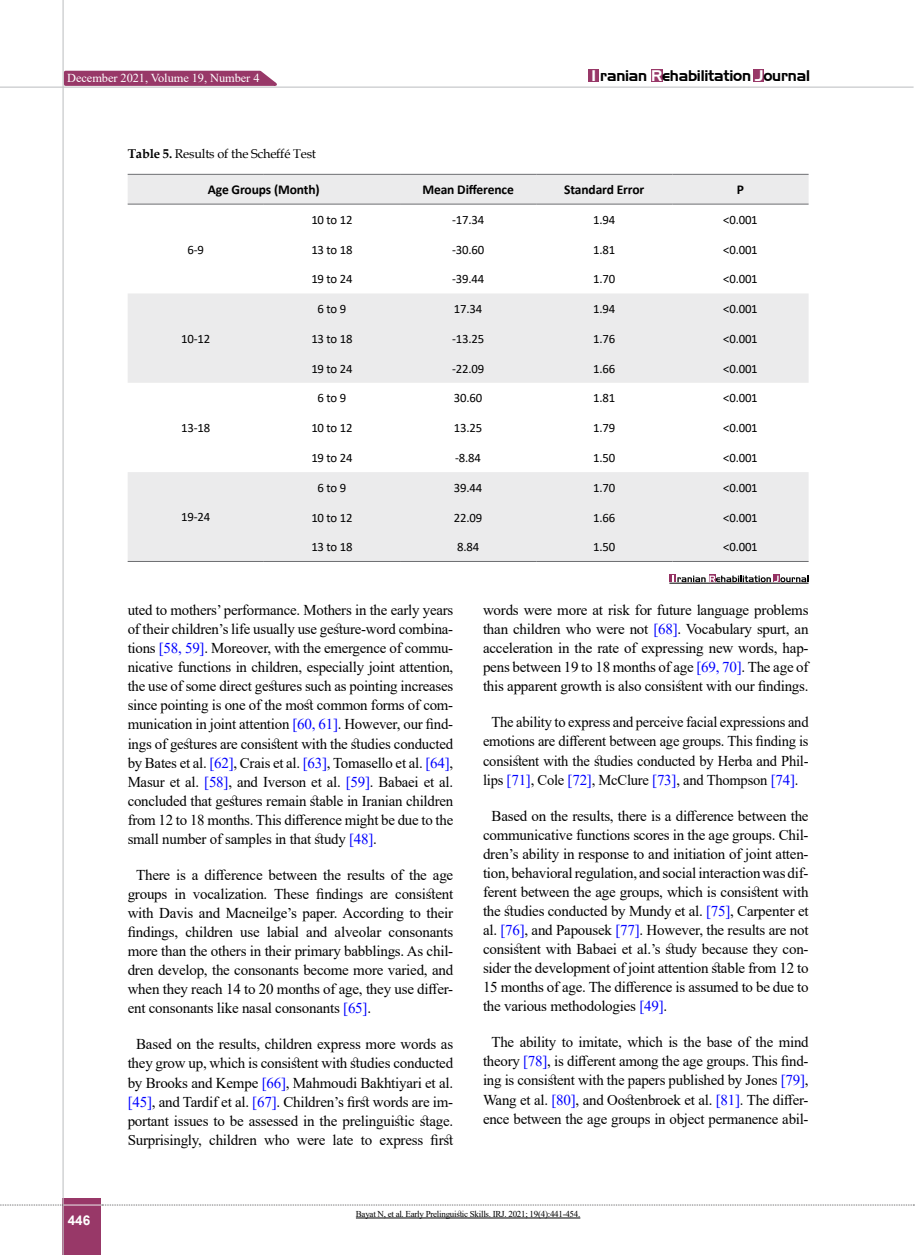
<style>
.page{position:relative;width:915px;height:1255px;background:#fff}
.page>*{position:absolute;margin:0;border:0;box-sizing:border-box;transform-origin:0 0}
.t1{font:15px/19px "Times New Roman";letter-spacing:-.015em;color:#000;text-align:justify}
.t2{font:15px "Aero Regular SWFTE";letter-spacing:-.015em;color:#000}
.t3{font:700 13.5px "Calibri";letter-spacing:-.01em;color:#000}
.t4{font:700 13.5px "Arial";color:#fff}
.t5{font:12.75px "Calibri";letter-spacing:-.015em;color:#000}
.t6{font:12.75px "Book Antiqua";letter-spacing:-.015em;color:#000}
.t7{font:12.15px "Times New Roman";letter-spacing:-.005em;color:#fff}
.t8{font:9px "Times New Roman";letter-spacing:-.03em;color:#000}
.s1{color:#fff}
.s2{font-weight:700}
.s3{color:#00f}
</style>
<div class="page">
<div style="left:63px;top:1198px;width:38px;height:56px;background:#983868"></div>
<hr style="left:62px;top:0;width:2px;height:1254px;background:#c2c4c6">
<hr style="left:63px;top:1204px;width:38px;height:1px;background:#ebebec">
<svg style="left:0;top:1204px;width:63px;height:1px"></svg>
<svg style="left:102px;top:1204px;width:812px;height:1px"></svg>
<div style="left:588px;top:69px;width:10px;height:13px;background:#983868"></div>
<div style="left:650px;top:69px;width:12px;height:13px;background:#983868"></div>
<div style="left:752px;top:69px;width:11px;height:13px;background:#983868"></div>
<svg style="left:62px;top:69px;width:222px;height:18px;background:#ac6187"></svg>
<hr style="left:0;top:87px;width:913px;height:1px;background:#c2c4c6">
<svg style="left:128px;top:175px;width:680px;height:386px;fill:#ebebec"></svg>
<hr style="left:128px;top:561px;width:136px;height:1px;background:#6d6e71">
<hr style="left:264px;top:561px;width:136px;height:1px;background:#6d6e71">
<hr style="left:400px;top:561px;width:136px;height:1px;background:#6d6e71">
<hr style="left:536px;top:561px;width:136px;height:1px;background:#6d6e71">
<hr style="left:672px;top:561px;width:136px;height:1px;background:#6d6e71">
<hr style="left:128px;top:174px;width:136px;height:1px;background:#6d6e71">
<hr style="left:264px;top:174px;width:136px;height:1px;background:#6d6e71">
<hr style="left:400px;top:174px;width:136px;height:1px;background:#6d6e71">
<hr style="left:536px;top:174px;width:136px;height:1px;background:#6d6e71">
<hr style="left:672px;top:174px;width:136px;height:1px;background:#6d6e71">
<hr style="left:128px;top:204px;width:136px;height:1px;background:#6d6e71">
<hr style="left:264px;top:204px;width:136px;height:1px;background:#6d6e71">
<hr style="left:400px;top:204px;width:136px;height:1px;background:#6d6e71">
<hr style="left:536px;top:204px;width:136px;height:1px;background:#6d6e71">
<hr style="left:672px;top:204px;width:136px;height:1px;background:#6d6e71">
<div style="left:669px;top:574px;width:6px;height:8px;background:#953263"></div>
<div style="left:709px;top:574px;width:6px;height:8px;background:#953263"></div>
<div style="left:772px;top:574px;width:7px;height:8px;background:#953263"></div>
<svg style="left:672px;top:575px;width:136px;height:7px"></svg>
<hr style="left:669px;top:583px;width:139px;height:1px;background:#000">
<hr style="left:356px;top:1217px;width:224px;height:1px;background:#000">
<p class="t7" style="left:67px;top:69px;width:194px">December 2021, Volume 19, Number 4</p>
<p class="t2" style="left:591px;top:67px;width:220px"><span class="s1">I</span> ranian <span class="s1">R</span>ehabilitation <span class="s1">J</span>ournal</p>
<p class="t6" style="left:128px;top:145px;width:190px"><span class="s2">Table 5.</span> Results of the Scheffé Test</p>
<p class="t3" style="left:208px;top:180px;width:113px">Age Groups (Month)</p>
<p class="t3" style="left:422px;top:180px;width:93px">Mean Difference</p>
<p class="t3" style="left:564px;top:180px;width:82px">Standard Error</p>
<p class="t3" style="left:736px;top:180px;width:9px">P</p>
<p class="t5" style="left:187px;top:241px;width:18px">6-9</p>
<p class="t5" style="left:181px;top:330px;width:30px">10-12</p>
<p class="t5" style="left:181px;top:419px;width:30px">13-18</p>
<p class="t5" style="left:181px;top:508px;width:30px">19-24</p>
<p class="t5" style="left:311px;top:211px;width:43px">10 to 12</p>
<p class="t5" style="left:452px;top:211px;width:34px">-17.34</p>
<p class="t5" style="left:593px;top:211px;width:24px">1.94</p>
<p class="t5" style="left:723px;top:211px;width:36px">&lt;0.001</p>
<p class="t5" style="left:311px;top:240px;width:43px">13 to 18</p>
<p class="t5" style="left:452px;top:240px;width:34px">-30.60</p>
<p class="t5" style="left:593px;top:240px;width:24px">1.81</p>
<p class="t5" style="left:723px;top:240px;width:36px">&lt;0.001</p>
<p class="t5" style="left:311px;top:270px;width:43px">19 to 24</p>
<p class="t5" style="left:452px;top:270px;width:34px">-39.44</p>
<p class="t5" style="left:593px;top:270px;width:24px">1.70</p>
<p class="t5" style="left:723px;top:270px;width:36px">&lt;0.001</p>
<p class="t5" style="left:317px;top:300px;width:30px">6 to 9</p>
<p class="t5" style="left:454px;top:300px;width:30px">17.34</p>
<p class="t5" style="left:593px;top:300px;width:24px">1.94</p>
<p class="t5" style="left:723px;top:300px;width:36px">&lt;0.001</p>
<p class="t5" style="left:311px;top:330px;width:43px">13 to 18</p>
<p class="t5" style="left:452px;top:330px;width:34px">-13.25</p>
<p class="t5" style="left:593px;top:330px;width:24px">1.76</p>
<p class="t5" style="left:723px;top:330px;width:36px">&lt;0.001</p>
<p class="t5" style="left:311px;top:359px;width:43px">19 to 24</p>
<p class="t5" style="left:452px;top:359px;width:34px">-22.09</p>
<p class="t5" style="left:593px;top:359px;width:24px">1.66</p>
<p class="t5" style="left:723px;top:359px;width:36px">&lt;0.001</p>
<p class="t5" style="left:317px;top:389px;width:30px">6 to 9</p>
<p class="t5" style="left:454px;top:389px;width:30px">30.60</p>
<p class="t5" style="left:593px;top:389px;width:24px">1.81</p>
<p class="t5" style="left:723px;top:389px;width:36px">&lt;0.001</p>
<p class="t5" style="left:311px;top:419px;width:43px">10 to 12</p>
<p class="t5" style="left:454px;top:419px;width:30px">13.25</p>
<p class="t5" style="left:593px;top:419px;width:24px">1.79</p>
<p class="t5" style="left:723px;top:419px;width:36px">&lt;0.001</p>
<p class="t5" style="left:311px;top:449px;width:43px">19 to 24</p>
<p class="t5" style="left:455px;top:449px;width:27px">-8.84</p>
<p class="t5" style="left:593px;top:449px;width:24px">1.50</p>
<p class="t5" style="left:723px;top:449px;width:36px">&lt;0.001</p>
<p class="t5" style="left:317px;top:478px;width:30px">6 to 9</p>
<p class="t5" style="left:454px;top:478px;width:30px">39.44</p>
<p class="t5" style="left:593px;top:478px;width:24px">1.70</p>
<p class="t5" style="left:723px;top:478px;width:36px">&lt;0.001</p>
<p class="t5" style="left:311px;top:508px;width:43px">10 to 12</p>
<p class="t5" style="left:454px;top:508px;width:30px">22.09</p>
<p class="t5" style="left:593px;top:508px;width:24px">1.66</p>
<p class="t5" style="left:723px;top:508px;width:36px">&lt;0.001</p>
<p class="t5" style="left:311px;top:538px;width:43px">13 to 18</p>
<p class="t5" style="left:457px;top:538px;width:24px">8.84</p>
<p class="t5" style="left:593px;top:538px;width:24px">1.50</p>
<p class="t5" style="left:723px;top:538px;width:36px">&lt;0.001</p>
<p class="t4" style="left:68px;top:1210px;width:24px">446</p>
<p class="t1" style="left:128px;top:600px;width:327px">uted to mothers’ performance. Mothers in the early years of their children’s life usually use gesture-word combina&shy;tions <span class="s3">[58, 59]</span>. Moreover, with the emergence of commu&shy;nicative functions in children, especially joint attention, the use of some direct gestures such as pointing increases since pointing is one of the most common forms of com&shy;munication in joint attention <span class="s3">[60, 61]</span>. However, our find&shy;ings of gestures are consistent with the studies conducted by Bates et al. <span class="s3">[62]</span>, Crais et al. <span class="s3">[63]</span>, Tomasello et al. <span class="s3">[64]</span>, Masur et al. <span class="s3">[58]</span>, and Iverson et al. <span class="s3">[59]</span>. Babaei et al. concluded that gestures remain stable in Iranian children from 12 to 18 months. This difference might be due to the small number of samples in that study <span class="s3">[48]</span>.</p>
<p class="t1" style="left:128px;top:864px;width:327px;text-indent:9px">There is a difference between the results of the age groups in vocalization. These findings are consistent with Davis and Macneilge’s paper. According to their findings, children use labial and alveolar consonants more than the others in their primary babblings. As chil&shy;dren develop, the consonants become more varied, and when they reach 14 to 20 months of age, they use differ&shy;ent consonants like nasal consonants <span class="s3">[65]</span>.</p>
<p class="t1" style="left:128px;top:1034px;width:327px;text-align:center">Based on the results, children express more words as they grow up, which is consistent with studies conducted by Brooks and Kempe <span class="s3">[66]</span>, Mahmoudi Bakhtiyari et al. <span class="s3">[45]</span>, and Tardif et al. <span class="s3">[67]</span>. Children’s first words are im&shy;portant issues to be assessed in the prelinguistic stage.<br>Surprisingly, children who were late to express first</p>
<p class="t1" style="left:483px;top:600px;width:327px">words were more at risk for future language problems than children who were not <span class="s3">[68]</span>. Vocabulary spurt, an acceleration in the rate of expressing new words, hap&shy;pens between 19 to 18 months of age <span class="s3">[69, 70]</span>. The age of this apparent growth is also consistent with our findings.</p>
<p class="t1" style="left:483px;top:712px;width:327px;text-indent:9px">The ability to express and perceive facial expressions and emotions are different between age groups. This finding is consistent with the studies conducted by Herba and Phil&shy;lips <span class="s3">[71]</span>, Cole <span class="s3">[72]</span>, McClure <span class="s3">[73]</span>, and Thompson <span class="s3">[74]</span>.</p>
<p class="t1" style="left:483px;top:805px;width:327px;text-indent:9px">Based on the results, there is a difference between the communicative functions scores in the age groups. Chil&shy;dren’s ability in response to and initiation of joint atten&shy;tion, behavioral regulation, and social interaction was dif&shy;ferent between the age groups, which is consistent with the studies conducted by Mundy et al. <span class="s3">[75]</span>, Carpenter et al. <span class="s3">[76]</span>, and Papousek <span class="s3">[77]</span>. However, the results are not consistent with Babaei et al.’s study because they con&shy;sider the development of joint attention stable from 12 to 15 months of age. The difference is assumed to be due to the various methodologies <span class="s3">[49]</span>.</p>
<p class="t1" style="left:483px;top:1032px;width:327px;text-align:center">The ability to imitate, which is the base of the mind theory <span class="s3">[78]</span>, is different among the age groups. This find&shy;ing is consistent with the papers published by Jones <span class="s3">[79]</span>, Wang et al. <span class="s3">[80]</span>, and Oostenbroek et al. <span class="s3">[81]</span>. The differ&shy;ence between the age groups in object permanence abil-</p>
<p class="t8" style="left:356px;top:1207px;width:226px">Bayat N, et al. Early Prelinguistic Skills. IRJ. 2021; 19(4):441-454.</p>
</div>
